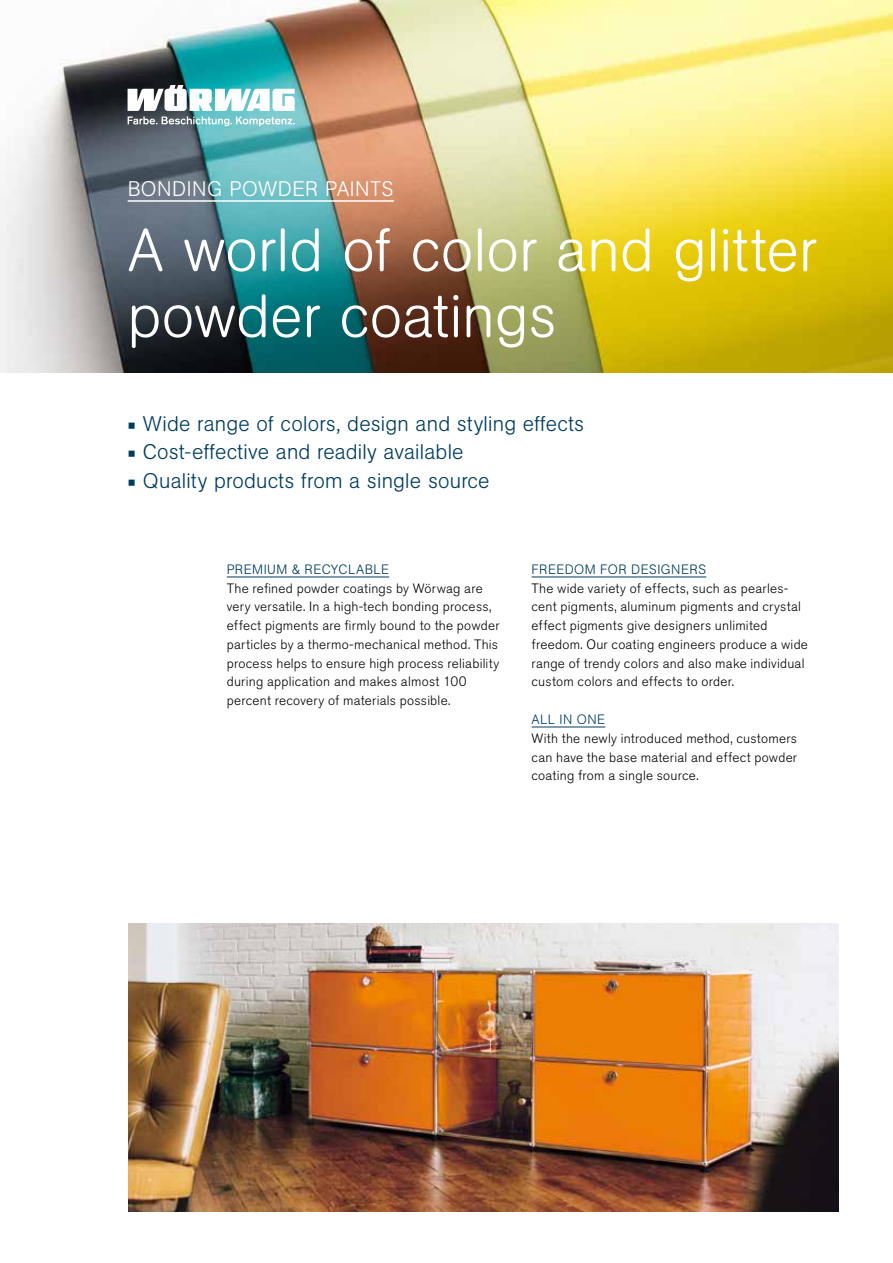
<style>
.page{position:relative;width:893px;height:1263px;background:#fff}
.page>*{position:absolute;margin:0;border:0;box-sizing:border-box;transform-origin:0 0}
.t1{font:300 60px/66px "AG Book Rounded Pro";color:#fff}
.t2{font:300 21px "AG Book Rounded Pro";letter-spacing:.01em;color:#003d5d}
.t3{font:300 21px "AG Book Rounded Pro";letter-spacing:.03em;color:#fff}
.t4{font:300 13.5px/18.8px "Akzidenz Grotesk Pro";letter-spacing:.02em;color:#000}
.t5{font:300 13.5px "AG Book Rounded Pro";letter-spacing:.035em;color:#003d5d}
.s1{font-family:"Minion Pro";font-weight:400}
</style>
<div class="page">
<img style="left:0;top:0;width:893px;height:372px">
<hr style="left:227px;top:577px;width:162px;height:1px;background:#003d5d">
<hr style="left:532px;top:577px;width:174px;height:1px;background:#003d5d">
<hr style="left:532px;top:727px;width:73px;height:1px;background:#003d5d">
<hr style="left:128px;top:200px;width:266px;height:2px;background:#fff">
<svg style="left:128px;top:85px;width:167px;height:41px"></svg>
<img style="left:129px;top:923px;width:710px;height:289px">
<h2 class="t3" style="left:128px;top:175px;width:268px">Bonding powder paints</h2>
<h1 class="t1" style="left:128px;top:216px;width:690px">A world of color and glitter powder coatings</h1>
<h2 class="t2" style="left:128px;top:410px;width:458px"><span class="s1">■</span> Wide range of colors, design and styling effects</h2>
<h2 class="t2" style="left:128px;top:438px;width:338px"><span class="s1">■</span> Cost-effective and readily available</h2>
<h2 class="t2" style="left:128px;top:467px;width:364px"><span class="s1">■</span> Quality products from a single source</h2>
<p class="t5" style="left:227px;top:560px;width:164px">Premium &amp; recyclable</p>
<p class="t4" style="left:227px;top:579px;width:274px">The refined powder coatings by Wörwag are very versatile. In a high-tech bonding process, effect pigments are firmly bound to the powder particles by a thermo-mechanical method. This process helps to ensure high process reliability during application and makes almost 100 percent recovery of materials possible.</p>
<p class="t5" style="left:532px;top:560px;width:176px">Freedom for designers</p>
<p class="t4" style="left:531px;top:579px;width:278px">The wide variety of effects, such as pearles&shy;cent pigments, aluminum pigments and crystal effect pigments give designers unlimited freedom. Our coating engineers produce a wide range of trendy colors and also make individual custom colors and effects to order.</p>
<p class="t5" style="left:532px;top:710px;width:75px">All in one</p>
<p class="t4" style="left:531px;top:729px;width:267px;text-align:justify">With the newly introduced method, customers can have the base material and effect powder coating from a single source.</p>
</div>
